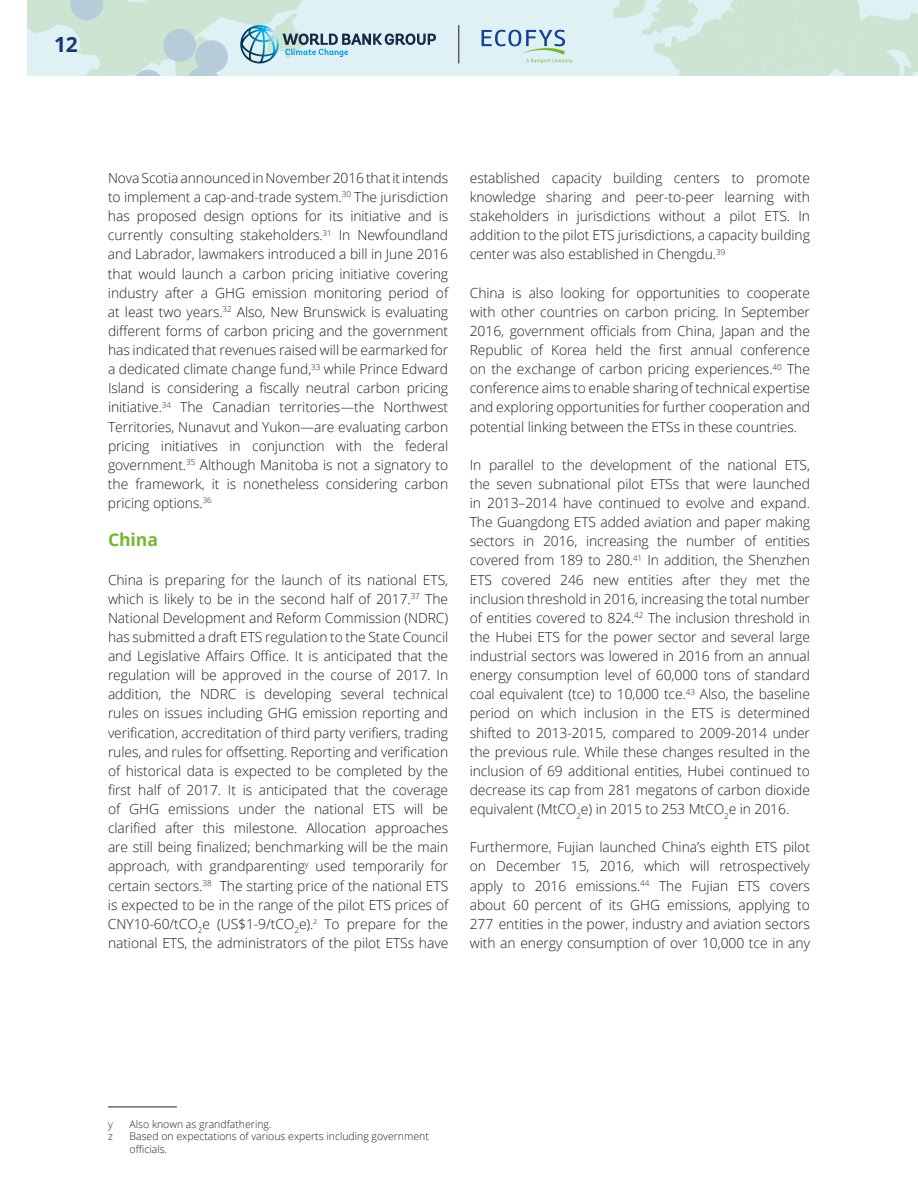
<style>
.page{position:relative;width:918px;height:1188px;background:#fff}
.page>*{position:absolute;margin:0;border:0;box-sizing:border-box;transform-origin:0 0}
.t1{font:700 21px "Open Sans";color:#163971}
.t2{font:700 17.7px "Open Sans";letter-spacing:-.005em;color:#76b82a}
.t3{font:300 13.8px/19px "Open Sans";letter-spacing:-.005em;color:#1d1d1b;text-align:justify}
.t4{font:300 10.5px/12.6px "Open Sans";color:#1d1d1b}
</style>
<div class="page">
<div style="left:27px;top:0;width:891px;height:76px;background:#e0f1f5"></div>
<svg style="left:613px;top:0;width:305px;height:76px"></svg>
<hr style="left:459px;top:25px;width:1px;height:38px;background:#1d1d1b">
<svg style="left:27px;top:0;width:409px;height:76px"></svg>
<svg style="left:482px;top:30px;width:91px;height:33px"></svg>
<hr style="left:108px;top:1107px;width:69px;height:1px;background:#1d1d1b">
<h1 class="t1" style="left:54px;top:29px;width:25px">12</h1>
<p class="t3" style="left:108px;top:168px;width:342px">Nova Scotia announced in November 2016 that it intends to implement a cap-and-trade system.<sup>30</sup> The jurisdiction has proposed design options for its initiative and is currently consulting stakeholders.<sup>31</sup> In Newfoundland and Labrador, lawmakers introduced a bill in June 2016 that would launch a carbon pricing initiative covering industry after a GHG emission monitoring period of at least two years.<sup>32</sup> Also, New Brunswick is evaluating different forms of carbon pricing and the government has indicated that revenues raised will be earmarked for a dedicated climate change fund,<sup>33</sup> while Prince Edward Island is considering a fiscally neutral carbon pricing initiative.<sup>34</sup> The Canadian territories—the Northwest Territories, Nunavut and Yukon—are evaluating carbon pricing initiatives in conjunction with the federal government.<sup>35</sup> Although Manitoba is not a signatory to the framework, it is nonetheless considering carbon pricing options.<sup>36</sup></p>
<p class="t2" style="left:108px;top:527px;width:52px">China</p>
<p class="t3" style="left:108px;top:570px;width:342px">China is preparing for the launch of its national ETS, which is likely to be in the second half of 2017.<sup>37</sup> The National Development and Reform Commission (NDRC) has submitted a draft ETS regulation to the State Council and Legislative Affairs Office. It is anticipated that the regulation will be approved in the course of 2017. In addition, the NDRC is developing several technical rules on issues including GHG emission reporting and verification, accreditation of third party verifiers, trading rules, and rules for offsetting. Reporting and verification of historical data is expected to be completed by the first half of 2017. It is anticipated that the coverage of GHG emissions under the national ETS will be clarified after this milestone. Allocation approaches are still being finalized; benchmarking will be the main approach, with grandparenting<sup>y</sup> used temporarily for certain sectors.<sup>38</sup> The starting price of the national ETS is expected to be in the range of the pilot ETS prices of CNY10-60/tCO<sub>2</sub>e (US$1-9/tCO<sub>2</sub>e).<sup>z</sup> To prepare for the national ETS, the administrators of the pilot ETSs have</p>
<p class="t3" style="left:470px;top:168px;width:342px">established capacity building centers to promote knowledge sharing and peer-to-peer learning with stakeholders in jurisdictions without a pilot ETS. In addition to the pilot ETS jurisdictions, a capacity building center was also established in Chengdu.<sup>39</sup></p>
<p class="t3" style="left:470px;top:283px;width:342px">China is also looking for opportunities to cooperate with other countries on carbon pricing. In September 2016, government officials from China, Japan and the Republic of Korea held the first annual conference on the exchange of carbon pricing experiences.<sup>40</sup> The conference aims to enable sharing of technical expertise and exploring opportunities for further cooperation and potential linking between the ETSs in these countries.</p>
<p class="t3" style="left:470px;top:455px;width:342px">In parallel to the development of the national ETS, the seven subnational pilot ETSs that were launched in 2013–2014 have continued to evolve and expand.<br>The Guangdong ETS added aviation and paper making sectors in 2016, increasing the number of entities covered from 189 to 280.<sup>41</sup> In addition, the Shenzhen ETS covered 246 new entities after they met the inclusion threshold in 2016, increasing the total number of entities covered to 824.<sup>42</sup> The inclusion threshold in the Hubei ETS for the power sector and several large industrial sectors was lowered in 2016 from an annual energy consumption level of 60,000 tons of standard coal equivalent (tce) to 10,000 tce.<sup>43</sup> Also, the baseline period on which inclusion in the ETS is determined shifted to 2013-2015, compared to 2009-2014 under the previous rule. While these changes resulted in the inclusion of 69 additional entities, Hubei continued to decrease its cap from 281 megatons of carbon dioxide equivalent (MtCO<sub>2</sub>e) in 2015 to 253 MtCO<sub>2</sub>e in 2016.</p>
<p class="t3" style="left:470px;top:837px;width:342px">Furthermore, Fujian launched China’s eighth ETS pilot on December 15, 2016, which will retrospectively apply to 2016 emissions.<sup>44</sup> The Fujian ETS covers about 60 percent of its GHG emissions, applying to 277 entities in the power, industry and aviation sectors with an energy consumption of over 10,000 tce in any</p>
<p class="t4" style="left:108px;top:1117px;width:6px">y</p>
<p class="t4" style="left:130px;top:1117px;width:144px">Also known as grandfathering.</p>
<p class="t4" style="left:108px;top:1130px;width:6px">z</p>
<p class="t4" style="left:130px;top:1130px;width:301px">Based on expectations of various experts including government officials.</p>
</div>
